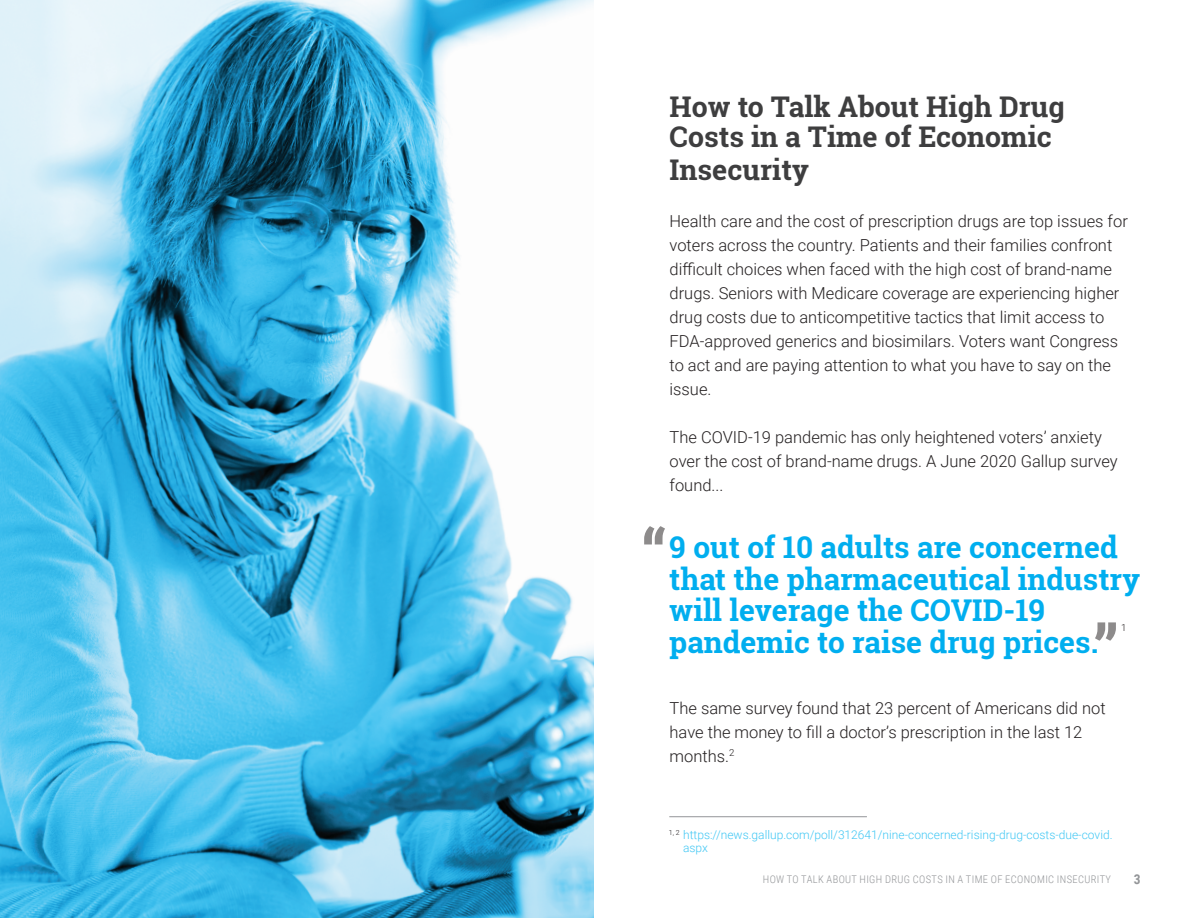
<style>
.page{position:relative;width:1188px;height:918px;background:#fff}
.page>*{position:absolute;margin:0;border:0;box-sizing:border-box;transform-origin:0 0}
.t1{font:700 64.5px "Roboto Slab";color:#231f20}
.t2{font:700 30px/31.5px "Roboto Slab";color:#00aeef}
.t3{font:700 28.5px/30px "Roboto Slab";color:#3e3e3f}
.t4{font:300 16.5px/24px "Roboto";color:#231f20}
.t5{font:700 13.5px "Roboto Condensed";color:#939598}
.t6{font:300 12px/13.5px "Roboto";color:#40c7f4}
.t7{font:300 10.5px "Roboto Condensed";letter-spacing:.035em;color:#939598}
.t8{font:300 9.6px "Roboto";color:#231f20}
.t9{font:300 7.05px "Roboto";color:#231f20}
.s1{font-size:64.5px;color:#231f20}
</style>
<div class="page">
<img style="left:0;top:0;width:594px;height:918px">
<hr style="left:669px;top:816px;width:198px;height:1px;background:#939598">
<h3 class="t3" style="left:670px;top:92px;width:397px">How to Talk About High Drug<br>Costs in a Time of Economic</h3>
<h3 class="t3" style="left:670px;top:155px;width:141px">Insecurity</h3>
<p class="t4" style="left:670px;top:208px;width:460px">Health care and the cost of prescription drugs are top issues for voters across the country. Patients and their families confront difficult choices when faced with the high cost of brand-name drugs. Seniors with Medicare coverage are experiencing higher drug costs due to anticompetitive tactics that limit access to FDA-approved generics and biosimilars. Voters want Congress to act and are paying attention to what you have to say on the issue.</p>
<p class="t4" style="left:670px;top:424px;width:450px">The COVID-19 pandemic has only heightened voters’ anxiety over the cost of brand-name drugs. A June 2020 Gallup survey found...</p>
<h1 class="t1" style="left:641px;top:509px;width:28px">“</h1>
<h2 class="t2" style="left:669px;top:531px;width:472px">9 out of 10 adults are concerned that the pharmaceutical industry will leverage the COVID-19 pandemic to raise drug prices. <span class="s1">”</span></h2>
<p class="t8" style="left:1121px;top:621px;width:7px">1</p>
<p class="t4" style="left:670px;top:695px;width:438px">The same survey found that 23 percent of Americans did not have the money to fill a doctor’s prescription in the last 12 months.<sup>2</sup></p>
<p class="t6" style="left:683px;top:827px;width:431px">https://news.gallup.com/poll/312641/nine-concerned-rising-drug-costs-due-covid. aspx</p>
<p class="t9" style="left:669px;top:827px;width:12px">1, 2</p>
<p class="t7" style="left:763px;top:872px;width:350px">HOW TO TALK ABOUT HIGH DRUG COSTS IN A TIME OF ECONOMIC INSECURITY</p>
<p class="t5" style="left:1134px;top:870px;width:8px">3</p>
</div>
